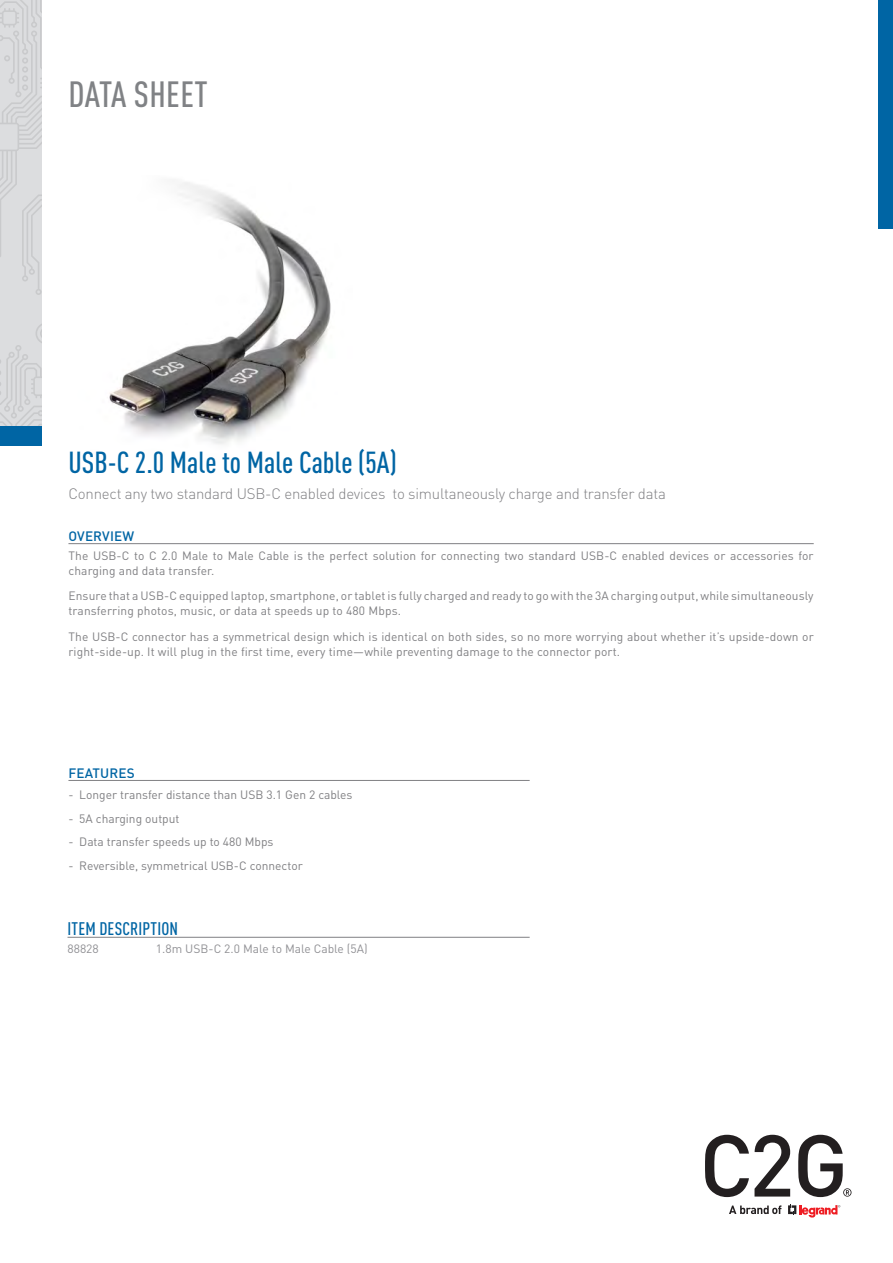
<style>
.page{position:relative;width:893px;height:1263px;background:#fff}
.page>*{position:absolute;margin:0;border:0;box-sizing:border-box;transform-origin:0 0}
.t1{font:500 condensed 36px "DIN Pro";letter-spacing:.01em;color:#808285}
.Product_Header{font:500 condensed 30px "DIN Pro";color:#0065a4}
.Characteristics_Sect{font:500 condensed 18px "DIN Pro";letter-spacing:.01em;color:#0065a4}
.Product_Header-2{font:300 15px "DIN Pro";letter-spacing:-.015em;color:#808083}
.Characteristics_Sect-2{font:500 13.5px "DIN Pro";letter-spacing:.01em;color:#0065a4}
.Main_Body_Copy{font:12px/15px "DIN Pro";letter-spacing:.01em;color:#808083}
.Header_Bullets{font:12px "DIN Pro";color:#808083}
.Item_Description_MSR{font:12px "DIN Pro";color:#919195}
</style>
<div class="page">
<div style="left:0;top:0;width:41px;height:445px;background:#dcdddf"></div>
<svg style="left:0;top:324px;width:41px;height:102px"></svg>
<svg style="left:0;top:0;width:41px;height:295px"></svg>
<div style="left:878px;top:0;width:15px;height:229px;background:#0065a4"></div>
<svg style="left:788px;top:1204px;width:52px;height:14px"></svg>
<svg style="left:729px;top:1205px;width:52px;height:9px"></svg>
<svg style="left:705px;top:1135px;width:85px;height:62px"></svg>
<svg style="left:798px;top:1135px;width:53px;height:62px"></svg>
<div style="left:0;top:426px;width:41px;height:19px;background:#0065a4"></div>
<hr style="left:68px;top:780px;width:462px;height:1px;background:#808083">
<hr style="left:68px;top:937px;width:462px;height:1px;background:#808083">
<img style="left:109px;top:182px;width:222px;height:263px">
<hr style="left:68px;top:543px;width:746px;height:1px;background:#808083">
<h1 class="t1" style="left:68px;top:73px;width:141px">DATA SHEET</h1>
<p class="Product_Header" style="left:68px;top:445px;width:330px">USB-C 2.0 Male to Male Cable (5A)</p>
<p class="Product_Header-2" style="left:68px;top:483px;width:599px">Connect any two standard USB-C enabled devices to simultaneously charge and transfer data</p>
<p class="Characteristics_Sect-2" style="left:69px;top:527px;width:67px">OVERVIEW</p>
<p class="Main_Body_Copy" style="left:68px;top:547px;width:747px">The USB-C to C 2.0 Male to Male Cable is the perfect solution for connecting two standard USB-C enabled devices or accessories for charging and data transfer.</p>
<p class="Main_Body_Copy" style="left:68px;top:588px;width:747px">Ensure that a USB-C equipped laptop, smartphone, or tablet is fully charged and ready to go with the 3A charging output, while simultaneously transferring photos, music, or data at speeds up to 480 Mbps.</p>
<p class="Main_Body_Copy" style="left:68px;top:629px;width:747px">The USB-C connector has a symmetrical design which is identical on both sides, so no more worrying about whether it’s upside-down or right-side-up. It will plug in the first time, every time—while preventing damage to the connector port.</p>
<p class="Characteristics_Sect-2" style="left:69px;top:764px;width:68px">FEATURES</p>
<p class="Header_Bullets" style="left:68px;top:787px;width:286px">- Longer transfer distance than USB 3.1 Gen 2 cables</p>
<p class="Header_Bullets" style="left:68px;top:810px;width:113px">- 5A charging output</p>
<p class="Header_Bullets" style="left:68px;top:834px;width:207px">- Data transfer speeds up to 480 Mbps</p>
<p class="Header_Bullets" style="left:68px;top:857px;width:236px">- Reversible, symmetrical USB-C connector</p>
<p class="Characteristics_Sect" style="left:68px;top:918px;width:112px">ITEM DESCRIPTION</p>
<p class="Item_Description_MSR" style="left:68px;top:940px;width:33px">88828</p>
<p class="Item_Description_MSR" style="left:156px;top:940px;width:213px">1.8m USB-C 2.0 Male to Male Cable (5A)</p>
</div>
